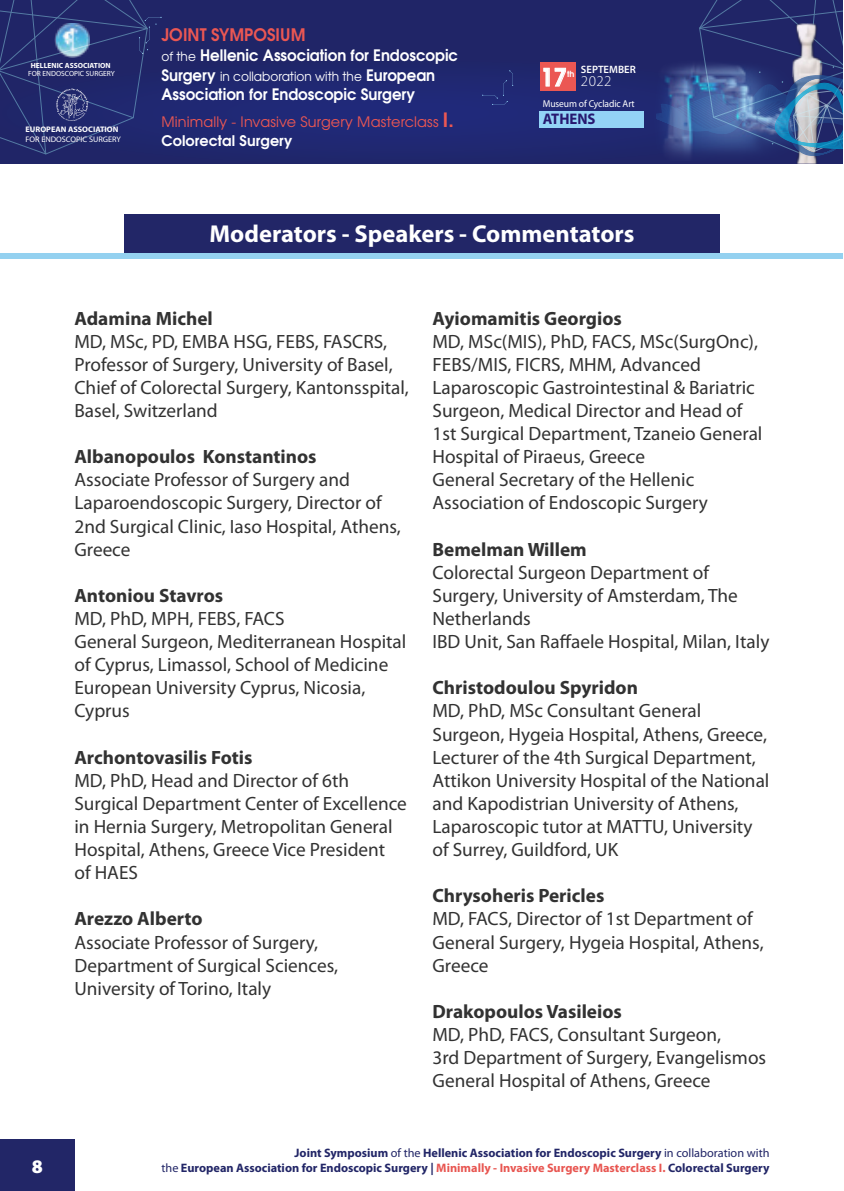
<style>
.page{position:relative;width:844px;height:1191px;background:#fff}
.page>*{position:absolute;margin:0;border:0;box-sizing:border-box;transform-origin:0 0}
.t1{font:700 24.5px "Myriad Pro";color:#fff}
.t2{font:700 24.15px "Te X Gyre Adventor";color:#fff}
.t3{font:19.25px/23.1px "Myriad Pro";color:#323232}
.t4{font:700 19.25px "Myriad Pro";color:#323232}
.t5{font:900 19.25px "Myriad Pro";color:#fff}
.t6{font:700 17.15px "Te X Gyre Adventor";color:#eb5753;scale:.95 1}
.t7{font:700 15.75px "Te X Gyre Adventor";color:#fff;scale:.95 1}
.t8{font:700 15.4px "Myriad Pro";color:#271870;scale:.96 1}
.t9{font:300 15.05px "Myriad Pro";color:#fff}
.t10{font:700 14.53px "Te X Gyre Adventor";letter-spacing:.01em;color:#fff}
.t11{font:14.35px "Te X Gyre Adventor";letter-spacing:.01em;color:#eb5753}
.t12{font:12.78px "Te X Gyre Adventor";color:#fff;scale:.95 1}
.t13{font:700 12.25px/14.7px "Myriad Pro";color:#222667;text-align:right}
.t14{font:600 10.67px "Myriad Pro";color:#fff}
.t15{font:9.97px "Myriad Pro";letter-spacing:-.01em;color:#fff;scale:.95 1}
.t16{font:700 8.4px "Te X Gyre Adventor";color:#fff}
.t17{font:8.05px "Myriad Pro";color:#fff}
.t18{font:700 8.05px "Myriad Pro";color:#fff}
.t19{font:7.52px "Myriad Pro";color:#fff}
.t20{font:700 7.52px "Myriad Pro";color:#fff}
.s1{font-weight:400;font-size:12.78px}
.s2{font-weight:700;font-size:15.75px}
.s3{font-weight:700;font-size:19.6px}
.s4{font-weight:400}
.s5{color:#e85651}
</style>
<div class="page">
<div style="left:0;top:1139px;width:74px;height:52px;background:#222667"></div>
<div style="left:0;top:0;width:842px;height:164px;background:linear-gradient(to bottom,#202566,#202975)"></div>
<svg style="left:482px;top:70px;width:31px;height:35px"></svg>
<img style="left:790px;top:156px;width:33px;height:8px">
<img style="left:654px;top:53px;width:161px;height:108px">
<svg style="left:656px;top:0;width:186px;height:156px;background:#3c4e87"></svg>
<svg style="left:0;top:0;width:161px;height:154px;background:#273071"></svg>
<div style="left:540px;top:62px;width:36px;height:28px;background:#eb5753"></div>
<svg style="left:543px;top:68px;width:23px;height:19px"></svg>
<div style="left:539px;top:112px;width:104px;height:16px;background:#93d3f6"></div>
<div style="left:124px;top:214px;width:595px;height:40px;background:#222667"></div>
<div style="left:1px;top:253px;width:841px;height:5px;background:#94d1f0"></div>
<p class="t20" style="left:31px;top:60px;width:81px">HELLENIC ASSOCIATION</p>
<p class="t19" style="left:28px;top:69px;width:88px">FOR ENDOSCOPIC SURGERY</p>
<p class="t18" style="left:26px;top:124px;width:94px">EUROPEAN ASSOCIATION</p>
<p class="t17" style="left:26px;top:134px;width:97px">FOR ENDOSCOPIC SURGERY</p>
<p class="t6" style="left:161px;top:20px;width:153px">JOINT SYMPOSIUM</p>
<p class="t7" style="left:161px;top:41px;width:314px"><span class="s1">of the</span> Hellenic Association for Endoscopic</p>
<p class="t12" style="left:161px;top:66px;width:289px"><span class="s2">Surgery</span> in collaboration with the <span class="s2">European</span></p>
<p class="t7" style="left:161px;top:81px;width:269px">Association for Endoscopic Surgery</p>
<p class="t11" style="left:161px;top:110px;width:294px">Minimally - Invasive Surgery Masterclass <span class="s3">I.</span></p>
<p class="t10" style="left:161px;top:128px;width:132px">Colorectal Surgery</p>
<p class="t14" style="left:581px;top:63px;width:56px">SEPTEMBER</p>
<p class="t2" style="left:540px;top:56px;width:28px">17</p>
<p class="t16" style="left:567px;top:67px;width:9px">th</p>
<p class="t15" style="left:542px;top:98px;width:98px">Museum of Cycladic Art</p>
<p class="t8" style="left:542px;top:109px;width:56px">ATHENS</p>
<p class="t9" style="left:581px;top:72px;width:32px">2022</p>
<p class="t1" style="left:209px;top:218px;width:426px">Moderators - Speakers - Commentators</p>
<p class="t5" style="left:32px;top:1153px;width:13px">8</p>
<p class="t4" style="left:74px;top:305px;width:140px">Adamina Michel</p>
<p class="t3" style="left:74px;top:329px;width:336px">MD, MSc, PD, EMBA HSG, FEBS, FASCRS, Professor of Surgery, University of Basel, Chief of Colorectal Surgery, Kantonsspital, Basel, Switzerland</p>
<p class="t4" style="left:74px;top:444px;width:244px">Albanopoulos Konstantinos</p>
<p class="t3" style="left:74px;top:468px;width:328px">Associate Professor of Surgery and<br>Laparoendoscopic Surgery, Director of<br>2nd Surgical Clinic, Iaso Hospital, Athens,<br>Greece</p>
<p class="t4" style="left:74px;top:583px;width:150px">Antoniou Stavros</p>
<p class="t3" style="left:74px;top:606px;width:333px">MD, PhD, MPH, FEBS, FACS<br>General Surgeon, Mediterranean Hospital of Cyprus, Limassol, School of Medicine<br>European University Cyprus, Nicosia,<br>Cyprus</p>
<p class="t4" style="left:74px;top:744px;width:179px">Archontovasilis Fotis</p>
<p class="t3" style="left:74px;top:768px;width:334px">MD, PhD, Head and Director of 6th<br>Surgical Department Center of Excellence in Hernia Surgery, Metropolitan General<br>Hospital, Athens, Greece Vice President<br>of HAES</p>
<p class="t4" style="left:74px;top:906px;width:130px">Arezzo Alberto</p>
<p class="t3" style="left:74px;top:930px;width:265px">Associate Professor of Surgery,<br>Department of Surgical Sciences,<br>University of Torino, Italy</p>
<p class="t4" style="left:432px;top:305px;width:191px">Ayiomamitis Georgios</p>
<p class="t3" style="left:432px;top:329px;width:331px">MD, MSc(MIS), PhD, FACS, MSc(SurgOnc), FEBS/MIS, FICRS, MHM, Advanced Laparoscopic Gastrointestinal &amp; Bariatric Surgeon, Medical Director and Head of 1st Surgical Department, Tzaneio General Hospital of Piraeus, Greece<br>General Secretary of the Hellenic Association of Endoscopic Surgery</p>
<p class="t4" style="left:432px;top:536px;width:156px">Bemelman Willem</p>
<p class="t3" style="left:432px;top:560px;width:338px">Colorectal Surgeon Department of Surgery, University of Amsterdam, The Netherlands<br>IBD Unit, San Raffaele Hospital, Milan, Italy</p>
<p class="t4" style="left:432px;top:675px;width:207px">Christodoulou Spyridon</p>
<p class="t3" style="left:432px;top:699px;width:338px">MD, PhD, MSc Consultant General Surgeon, Hygeia Hospital, Athens, Greece, Lecturer of the 4th Surgical Department, Attikon University Hospital of the National and Kapodistrian University of Athens, Laparoscopic tutor at MATTU, University of Surrey, Guildford, UK</p>
<p class="t4" style="left:432px;top:883px;width:173px">Chrysoheris Pericles</p>
<p class="t3" style="left:432px;top:907px;width:332px">MD, FACS, Director of 1st Department of<br>General Surgery, Hygeia Hospital, Athens,<br>Greece</p>
<p class="t4" style="left:432px;top:998px;width:191px">Drakopoulos Vasileios</p>
<p class="t3" style="left:432px;top:1022px;width:335px">MD, PhD, FACS, Consultant Surgeon,<br>3rd Department of Surgery, Evangelismos<br>General Hospital of Athens, Greece</p>
<p class="t13" style="left:161px;top:1145px;width:609px">Joint Symposium <span class="s4">of the</span> Hellenic Association for Endoscopic Surgery <span class="s4">in collaboration with<br>the</span> European Association for Endoscopic Surgery | <span class="s5">Minimally - Invasive Surgery Masterclass I.</span> Colorectal Surgery</p>
</div>
